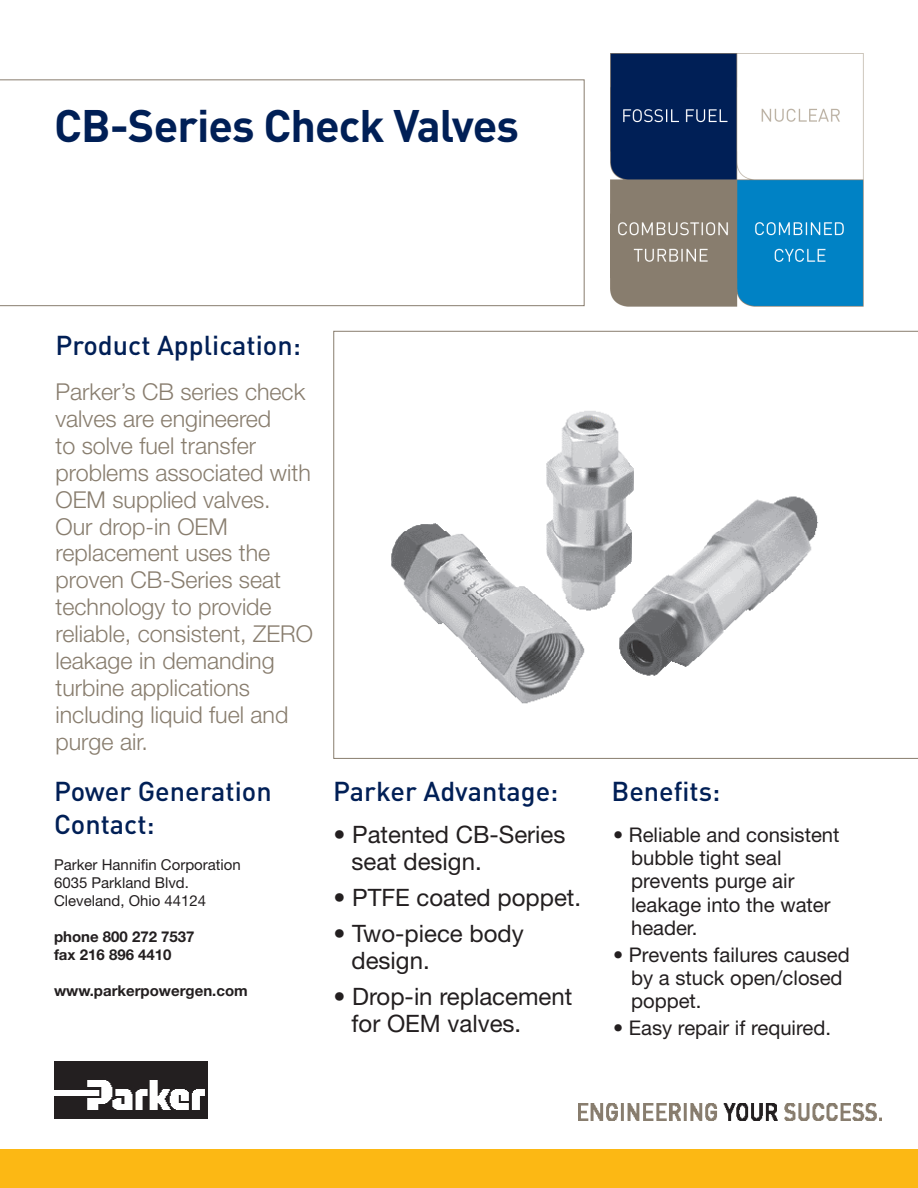
<style>
.page{position:relative;width:918px;height:1188px;background:#fff}
.page>*{position:absolute;margin:0;border:0;box-sizing:border-box;transform-origin:0 0}
.t1{font:700 45px "DINOT";letter-spacing:-.02em;color:#001f56}
.t2{font:500 27px/32.4px "DINOT";color:#001f56}
.t3{font:24px/27px "Helvetica Neue LT Std";color:#231f20}
.t4{font:300 23.25px/27px "Helvetica Neue LT Std";color:#887d6e}
.t5{font:20.25px/23.2px "Helvetica Neue LT Std";color:#231f20}
.t6{font:15px/18px "Helvetica Neue LT Std";color:#231f20}
.t7{font:700 15px/18px "Helvetica Neue LT Std";color:#231f20}
</style>
<div class="page">
<img style="left:55px;top:1061px;width:152px;height:58px">
<div style="left:0;top:1150px;width:918px;height:38px;background:#fcb814"></div>
<img style="left:578px;top:1104px;width:303px;height:16px">
<svg style="left:0;top:79px;width:585px;height:227px"></svg>
<svg style="left:333px;top:331px;width:585px;height:428px"></svg>
<img style="left:611px;top:54px;width:253px;height:253px">
<h1 class="t1" style="left:54px;top:95px;width:467px">CB-Series Check Valves</h1>
<p class="t2" style="left:56px;top:327px;width:247px">Product Application:</p>
<p class="t4" style="left:56px;top:377px;width:259px">Parker’s CB series check valves are engineered<br>to solve fuel transfer problems associated with<br>OEM supplied valves.<br>Our drop-in OEM replacement uses the proven CB-Series seat technology to provide reliable, consistent, ZERO leakage in demanding turbine applications including liquid fuel and purge air.</p>
<p class="t2" style="left:54px;top:774px;width:219px">Power Generation<br>Contact:</p>
<p class="t6" style="left:54px;top:855px;width:188px">Parker Hannifin Corporation<br>6035 Parkland Blvd.<br>Cleveland, Ohio 44124</p>
<p class="t7" style="left:54px;top:927px;width:142px">phone 800 272 7537 fax 216 896 4410</p>
<p class="t7" style="left:54px;top:981px;width:195px">www.parkerpowergen.com</p>
<p class="t2" style="left:333px;top:774px;width:227px">Parker Advantage:</p>
<p class="t3" style="left:352px;top:821px;width:216px;text-indent:-18px">• Patented CB-Series seat design.</p>
<p class="t3" style="left:334px;top:884px;width:249px">• PTFE coated poppet.</p>
<p class="t3" style="left:352px;top:920px;width:174px;text-indent:-18px">• Two-piece body design.</p>
<p class="t3" style="left:352px;top:983px;width:222px;text-indent:-18px">• Drop-in replacement for OEM valves.</p>
<p class="t2" style="left:611px;top:774px;width:110px">Benefits:</p>
<p class="t5" style="left:631px;top:823px;width:210px;text-indent:-18px">• Reliable and consistent bubble tight seal prevents purge air leakage into the water header.</p>
<p class="t5" style="left:631px;top:943px;width:220px;text-indent:-18px">• Prevents failures caused by a stuck open/closed poppet.</p>
<p class="t5" style="left:613px;top:1016px;width:219px">• Easy repair if required.</p>
</div>
